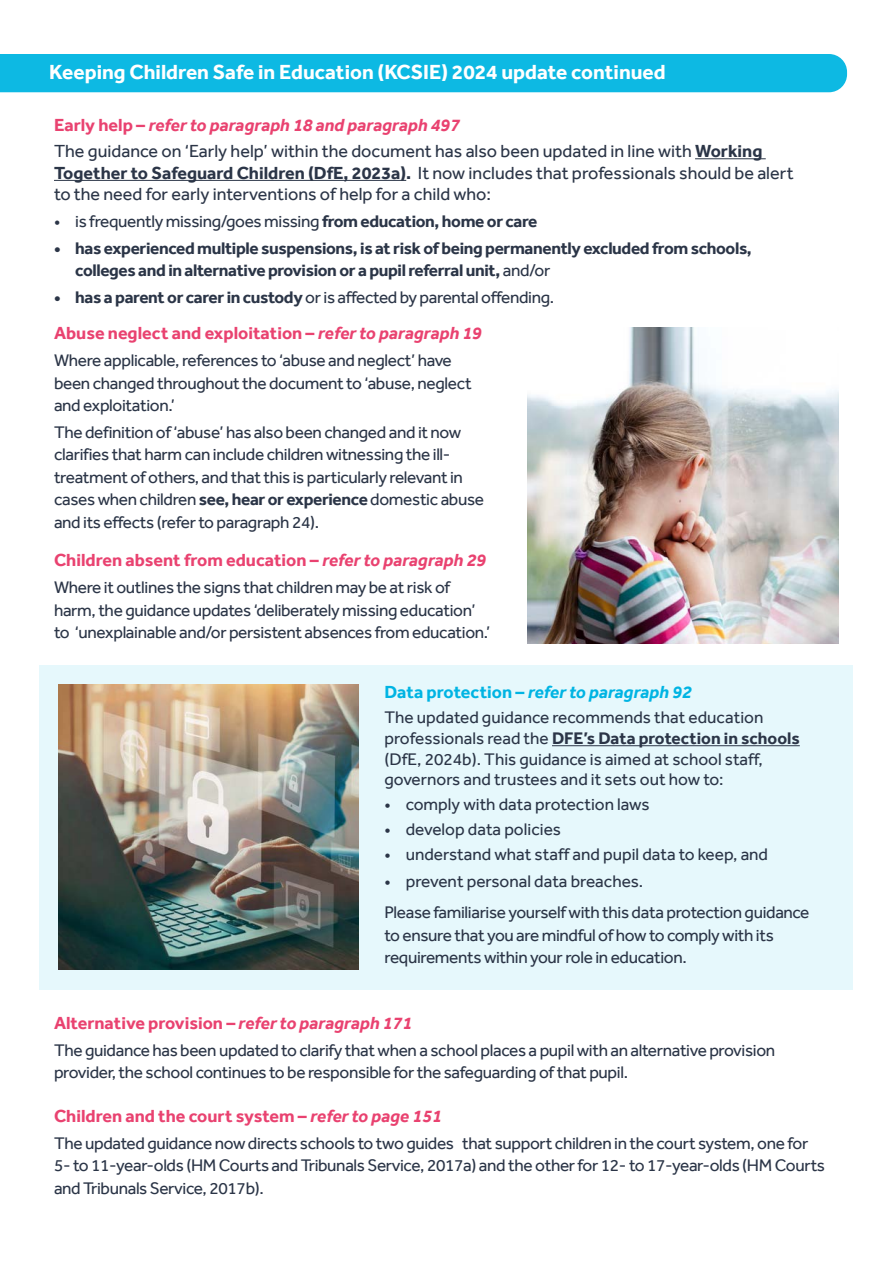
<style>
.page{position:relative;width:893px;height:1263px;background:#fff}
.page>*{position:absolute;margin:0;border:0;box-sizing:border-box;transform-origin:0 0}
.t1{font:700 21px "Effra";color:#fff}
.t2{font:18px/21.6px "Effra";color:#2b3547}
.t3{font:700 18px "Effra";color:#e94270}
.t4{font:italic 700 18px "Effra";color:#e94270}
.t5{font:italic 700 18px "Effra";color:#00b4e3}
.t6{font:17.25px/22.5px "Effra";letter-spacing:-.02em;color:#2b3547}
.t7{font:17.25px/20.7px "Effra";color:#2b3547}
.t8{font:700 17.25px/22.5px "Effra";letter-spacing:-.02em;color:#2b3547}
.s1{font-style:normal}
.s2{font-weight:700}
.s3{font-weight:400}
.s4{font-style:italic}
</style>
<div class="page">
<div style="left:0;top:54px;width:847px;height:38px;background:#0db9e3"></div>
<hr style="left:695px;top:158px;width:71px;height:1px;background:#2b3547">
<hr style="left:54px;top:180px;width:352px;height:1px;background:#2b3547">
<div style="left:40px;top:665px;width:813px;height:325px;background:#e6f8fc"></div>
<hr style="left:552px;top:745px;width:248px;height:1px;background:#2b3547">
<img style="left:59px;top:685px;width:300px;height:285px">
<img style="left:527px;top:327px;width:312px;height:316px">
<p class="t1" style="left:49px;top:60px;width:618px">Keeping Children Safe in Education (KCSIE) 2024 update continued</p>
<p class="t4" style="left:54px;top:114px;width:407px"><span class="s1">Early help –</span> refer to paragraph 18 and paragraph 497</p>
<p class="t2" style="left:54px;top:140px;width:741px">The guidance on ‘Early help’ within the document has also been updated in line with <span class="s2">Working<br>Together to Safeguard Children (DfE, 2023a).</span> It now includes that professionals should be alert to the need for early interventions of help for a child who:</p>
<p class="t6" style="left:54px;top:210px;width:485px">• is frequently missing/goes missing <span class="s2">from education, home or care</span></p>
<p class="t8" style="left:75px;top:237px;width:678px;text-indent:-21px">• has experienced multiple suspensions, is at risk of being permanently excluded from schools, colleges and in alternative provision or a pupil referral unit, <span class="s3">and/or</span></p>
<p class="t6" style="left:54px;top:286px;width:502px"><span class="s2">• has a parent or carer in custody</span> or is affected by parental offending.</p>
<p class="t3" style="left:54px;top:323px;width:429px">Abuse neglect and exploitation – <span class="s4">refer to paragraph 19</span></p>
<p class="t6" style="left:54px;top:349px;width:419px">Where applicable, references to ‘abuse and neglect’ have been changed throughout the document to ‘abuse, neglect and exploitation.’</p>
<p class="t6" style="left:54px;top:421px;width:432px">The definition of ‘abuse’ has also been changed and it now clarifies that harm can include children witnessing the ill&shy;treatment of others, and that this is particularly relevant in cases when children <span class="s2">see, hear or experience</span> domestic abuse and its effects (refer to paragraph 24).</p>
<p class="t3" style="left:54px;top:549px;width:433px">Children absent from education – <span class="s4">refer to paragraph 29</span></p>
<p class="t6" style="left:54px;top:576px;width:438px">Where it outlines the signs that children may be at risk of harm, the guidance updates ‘deliberately missing education’ to ‘unexplainable and/or persistent absences from education.’</p>
<p class="t5" style="left:384px;top:682px;width:309px"><span class="s1">Data protection –</span> refer to paragraph 92</p>
<p class="t7" style="left:384px;top:707px;width:417px">The updated guidance recommends that education professionals read the <span class="s2">DFE’s Data protection in schools </span>(DfE, 2024b). This guidance is aimed at school staff, governors and trustees and it sets out how to:</p>
<p class="t7" style="left:384px;top:794px;width:267px">• comply with data protection laws</p>
<p class="t7" style="left:384px;top:819px;width:178px">• develop data policies</p>
<p class="t7" style="left:384px;top:844px;width:385px">• understand what staff and pupil data to keep, and</p>
<p class="t7" style="left:384px;top:871px;width:260px">• prevent personal data breaches.</p>
<p class="t6" style="left:384px;top:901px;width:427px">Please familiarise yourself with this data protection guidance to ensure that you are mindful of how to comply with its requirements within your role in education.</p>
<p class="t3" style="left:54px;top:1012px;width:360px">Alternative provision – <span class="s4">refer to paragraph 171</span></p>
<p class="t6" style="left:54px;top:1038px;width:723px">The guidance has been updated to clarify that when a school places a pupil with an alternative provision provider, the school continues to be responsible for the safeguarding of that pupil.</p>
<p class="t3" style="left:54px;top:1105px;width:389px">Children and the court system – <span class="s4">refer to page 151</span></p>
<p class="t6" style="left:54px;top:1131px;width:773px">The updated guidance now directs schools to two guides that support children in the court system, one for<br>5- to 11-year-olds (HM Courts and Tribunals Service, 2017a) and the other for 12- to 17-year-olds (HM Courts and Tribunals Service, 2017b).</p>
</div>
